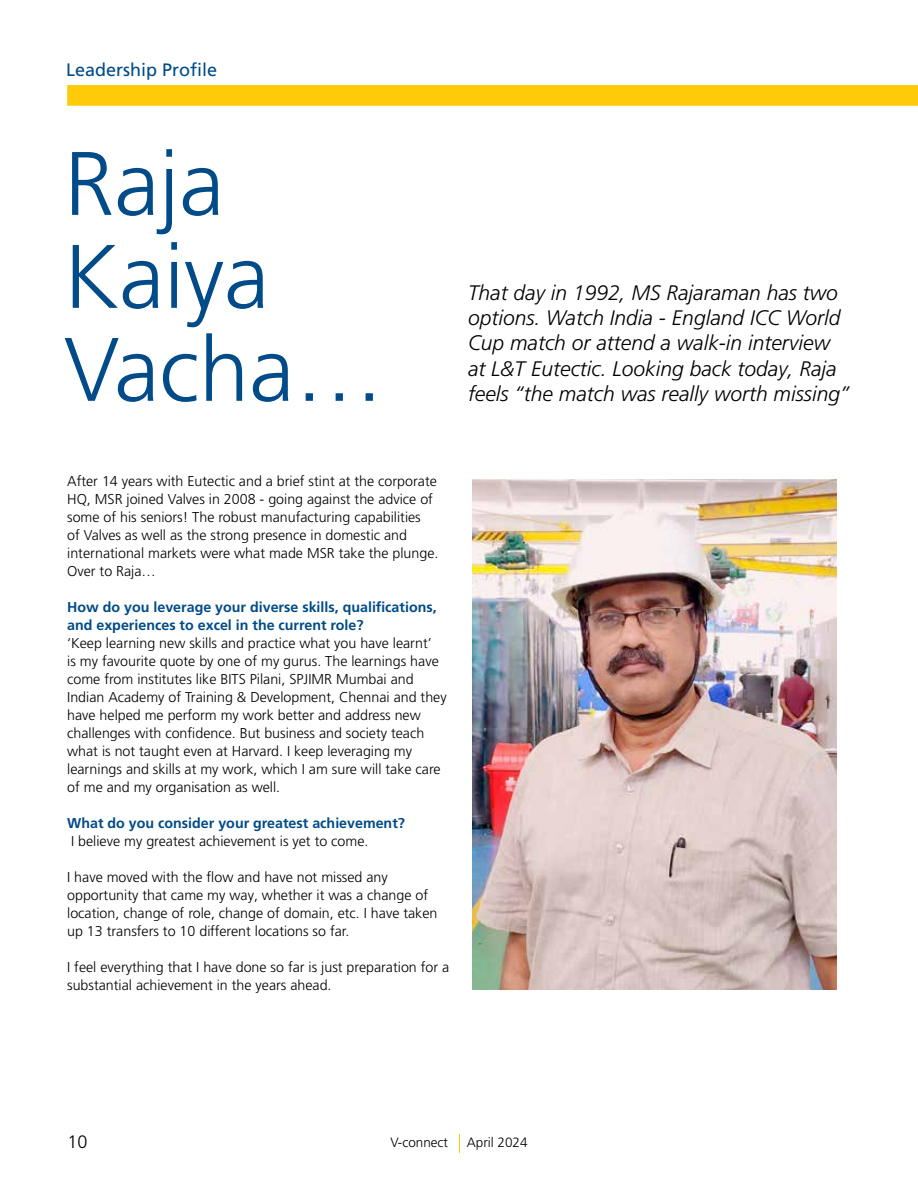
<style>
.page{position:relative;width:918px;height:1188px;background:#fff}
.page>*{position:absolute;margin:0;border:0;box-sizing:border-box;transform-origin:0 0}
.t1{font:300 90px/93px "Frutiger LT Pro";color:#004b88}
.t2{font:italic 300 21px/25.2px "Frutiger LT Pro";color:#000}
.t3{font:18px "Frutiger LT Pro";color:#004b88}
.t4{font:300 18px "Frutiger LT Pro";color:#000}
.t5{font:300 14.25px/18px "Frutiger LT Pro";color:#000}
.t6{font:700 14.25px/18px "Frutiger LT Pro";color:#004b88}
.t7{font:300 13.5px "Frutiger LT Pro";color:#000}
</style>
<div class="page">
<svg style="left:67px;top:85px;width:851px;height:21px;background:#ffcb0b"></svg>
<svg style="left:459px;top:1134px;width:1px;height:19px"></svg>
<img style="left:472px;top:480px;width:365px;height:510px">
<p class="t3" style="left:66px;top:59px;width:153px">Leadership Profile</p>
<h1 class="t1" style="left:64px;top:138px;width:322px">Raja<br>Kaiya<br>Vacha…</h1>
<h2 class="t2" style="left:468px;top:280px;width:383px">That day in 1992, MS Rajaraman has two options. Watch India - England ICC World Cup match or attend a walk-in interview at L&amp;T Eutectic. Looking back today, Raja feels “the match was really worth missing”</h2>
<p class="t5" style="left:67px;top:472px;width:373px">After 14 years with Eutectic and a brief stint at the corporate HQ, MSR joined Valves in 2008 - going against the advice of some of his seniors! The robust manufacturing capabilities<br>of Valves as well as the strong presence in domestic and international markets were what made MSR take the plunge.<br>Over to Raja…</p>
<p class="t6" style="left:67px;top:598px;width:371px">How do you leverage your diverse skills, qualifications, and experiences to excel in the current role?</p>
<p class="t5" style="left:67px;top:634px;width:381px">‘Keep learning new skills and practice what you have learnt’<br>is my favourite quote by one of my gurus. The learnings have come from institutes like BITS Pilani, SPJIMR Mumbai and Indian Academy of Training &amp; Development, Chennai and they have helped me perform my work better and address new challenges with confidence. But business and society teach what is not taught even at Harvard. I keep leveraging my learnings and skills at my work, which I am sure will take care of me and my organisation as well.</p>
<p class="t6" style="left:67px;top:814px;width:339px">What do you consider your greatest achievement?</p>
<p class="t5" style="left:71px;top:832px;width:299px">I believe my greatest achievement is yet to come.</p>
<p class="t5" style="left:67px;top:868px;width:372px">I have moved with the flow and have not missed any opportunity that came my way, whether it was a change of location, change of role, change of domain, etc. I have taken up 13 transfers to 10 different locations so far.</p>
<p class="t5" style="left:67px;top:958px;width:384px">I feel everything that I have done so far is just preparation for a substantial achievement in the years ahead.</p>
<p class="t4" style="left:68px;top:1131px;width:22px">10</p>
<p class="t7" style="left:390px;top:1134px;width:59px">V-connect</p>
<p class="t7" style="left:467px;top:1134px;width:62px">April 2024</p>
</div>
